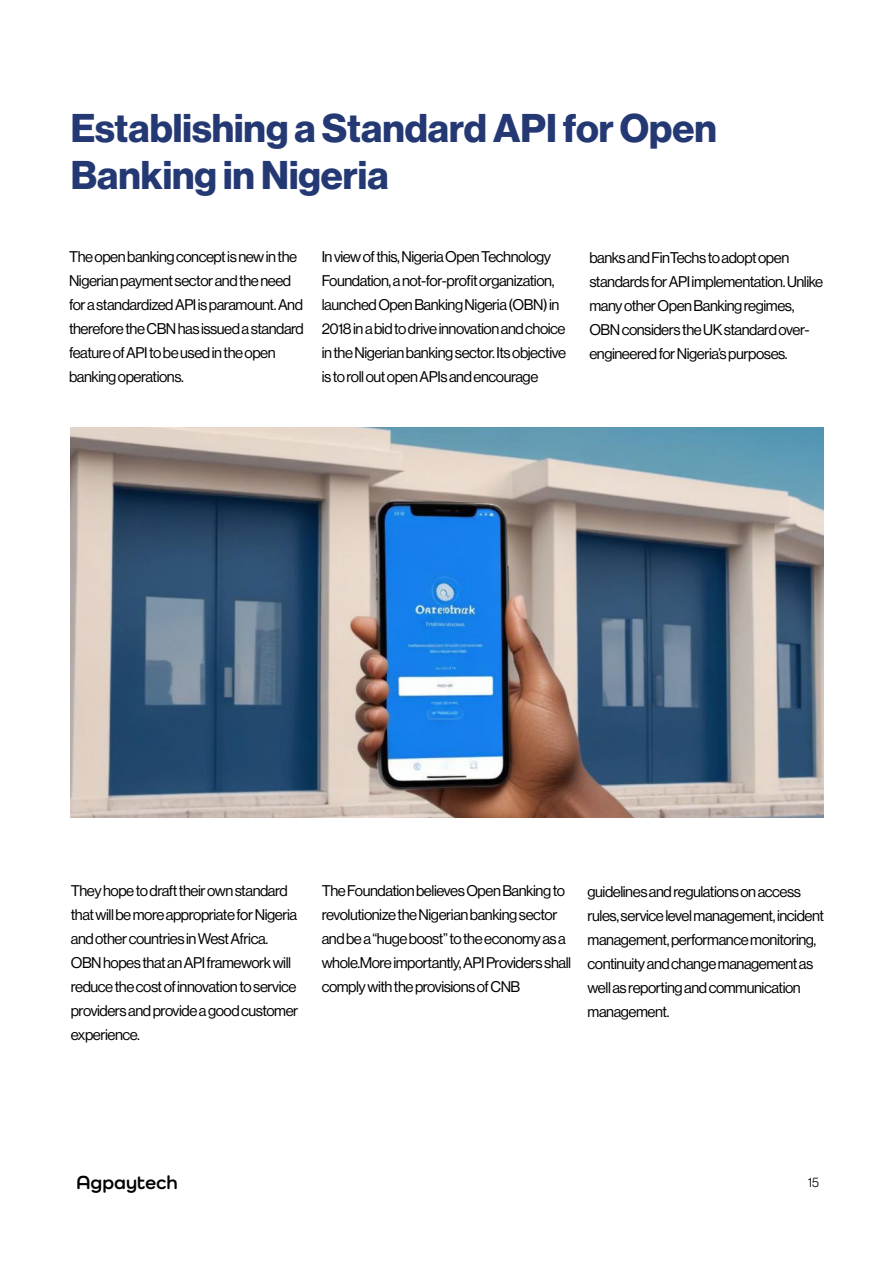
<style>
.page{position:relative;width:893px;height:1263px;background:#fff}
.page>*{position:absolute;margin:0;border:0;box-sizing:border-box;transform-origin:0 0}
.t1{font:700 39.3px/47.1px "Neue Haas Display";color:#243973}
.t2{font:700 19.5px "Como";color:#000}
.t3{font:15.15px/24px "Neue Haas Display";letter-spacing:-.03em;color:#000}
.t4{font:300 13.5px "Neue Haas Display";color:#000}
</style>
<div class="page">
<img style="left:71px;top:427px;width:753px;height:391px">
<h1 class="t1" style="left:71px;top:105px;width:647px">Establishing a Standard API for Open<br>Banking in Nigeria</h1>
<p class="t3" style="left:69px;top:245px;width:236px">The open banking concept is new in the Nigerian payment sector and the need for a standardized API is paramount. And therefore the CBN has issued a standard feature of API to be used in the open banking operations.</p>
<p class="t3" style="left:322px;top:245px;width:246px">In view of this, Nigeria Open Technology Foundation, a not-for-profit organization, launched Open Banking Nigeria (OBN) in 2018 in a bid to drive innovation and choice in the Nigerian banking sector. Its objective is to roll out open APIs and encourage</p>
<p class="t3" style="left:589px;top:246px;width:235px">banks and FinTechs to adopt open standards for API implementation. Unlike many other Open Banking regimes, OBN considers the UK standard over&shy;engineered for Nigeria’s purposes.</p>
<p class="t3" style="left:71px;top:879px;width:229px">They hope to draft their own standard that will be more appropriate for Nigeria and other countries in West Africa.<br>OBN hopes that an API framework will reduce the cost of innovation to service providers and provide a good customer experience.</p>
<p class="t3" style="left:322px;top:879px;width:251px">The Foundation believes Open Banking to revolutionize the Nigerian banking sector and be a “huge boost” to the economy as a whole.More importantly, API Providers shall comply with the provisions of CNB</p>
<p class="t3" style="left:587px;top:880px;width:238px">guidelines and regulations on access rules, service level management, incident management, performance monitoring, continuity and change management as well as reporting and communication management.</p>
<p class="t2" style="left:76px;top:1170px;width:103px">Agpaytech</p>
<p class="t4" style="left:808px;top:1174px;width:13px">15</p>
</div>
